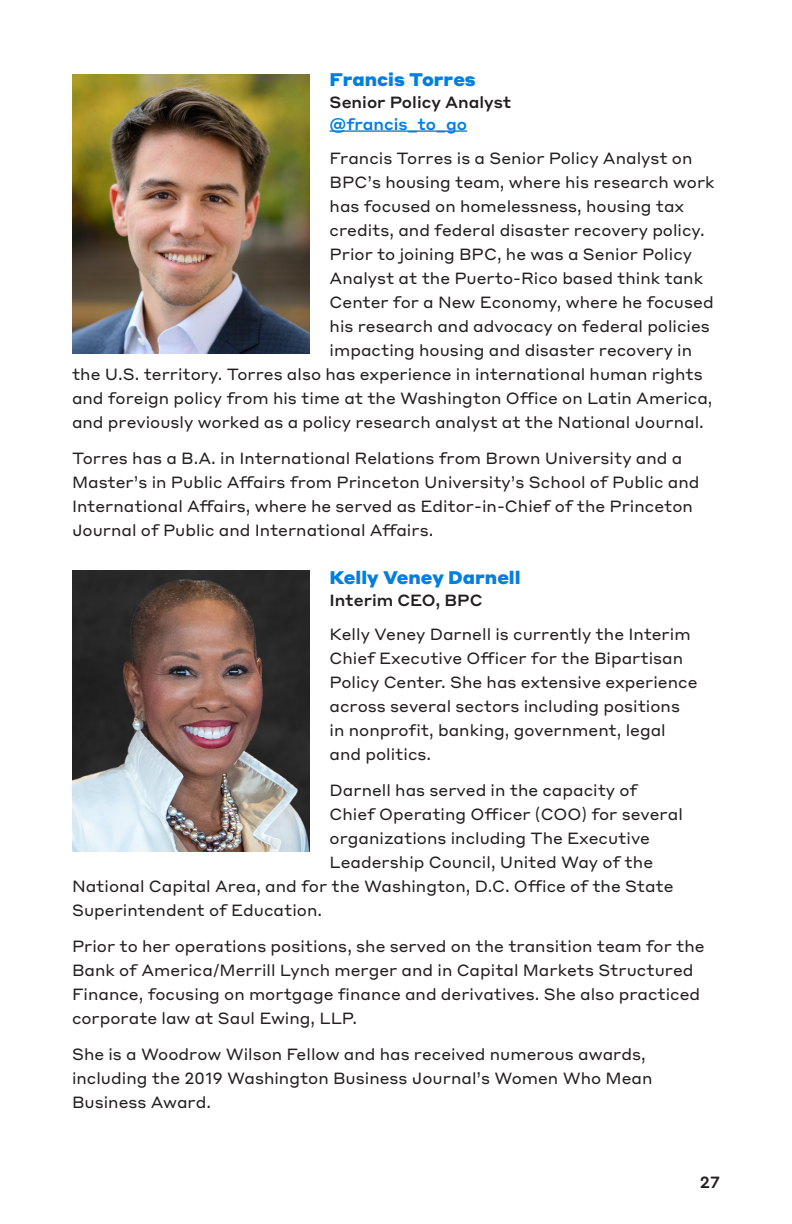
<style>
.page{position:relative;width:792px;height:1224px;background:#fff}
.page>*{position:absolute;margin:0;border:0;box-sizing:border-box;transform-origin:0 0}
.Speaker_Name{font:900 18px "Styrene A";color:#007fe1}
.Body{font:16px/24px "Styrene A";color:#231f20}
.Speaker_Title{font:500 16px/22px "Styrene A";color:#231f20}
.s1{color:#007fe1}
</style>
<div class="page">
<hr style="left:330px;top:130px;width:137px;height:2px;background:#0563c1">
<img style="left:72px;top:75px;width:238px;height:279px">
<img style="left:72px;top:570px;width:238px;height:282px">
<p class="Speaker_Name" style="left:330px;top:64px;width:148px">Francis Torres</p>
<p class="Speaker_Title" style="left:330px;top:90px;width:183px">Senior Policy Analyst <span class="s1">@francis_to_go</span></p>
<p class="Body" style="left:330px;top:145px;width:364px">Francis Torres is a Senior Policy Analyst on</p>
<p class="Body" style="left:330px;top:169px;width:387px">BPC’s housing team, where his research work</p>
<p class="Body" style="left:330px;top:193px;width:356px">has focused on homelessness, housing tax</p>
<p class="Body" style="left:330px;top:217px;width:377px">credits, and federal disaster recovery policy.</p>
<p class="Body" style="left:330px;top:241px;width:364px">Prior to joining BPC, he was a Senior Policy</p>
<p class="Body" style="left:330px;top:265px;width:375px">Analyst at the Puerto-Rico based think tank</p>
<p class="Body" style="left:330px;top:289px;width:386px">Center for a New Economy, where he focused</p>
<p class="Body" style="left:330px;top:313px;width:382px">his research and advocacy on federal policies</p>
<p class="Body" style="left:330px;top:337px;width:364px">impacting housing and disaster recovery in</p>
<p class="Body" style="left:72px;top:361px;width:632px">the U.S. territory. Torres also has experience in international human rights</p>
<p class="Body" style="left:72px;top:385px;width:642px">and foreign policy from his time at the Washington Office on Latin America,</p>
<p class="Body" style="left:72px;top:409px;width:633px">and previously worked as a policy research analyst at the National Journal.</p>
<p class="Body" style="left:72px;top:445px;width:629px">Torres has a B.A. in International Relations from Brown University and a Master’s in Public Affairs from Princeton University’s School of Public and International Affairs, where he served as Editor-in-Chief of the Princeton Journal of Public and International Affairs.</p>
<p class="Speaker_Name" style="left:330px;top:562px;width:193px">Kelly Veney Darnell</p>
<p class="Speaker_Title" style="left:330px;top:588px;width:155px">Interim CEO, BPC</p>
<p class="Body" style="left:330px;top:621px;width:369px">Kelly Veney Darnell is currently the Interim Chief Executive Officer for the Bipartisan Policy Center. She has extensive experience across several sectors including positions in nonprofit, banking, government, legal and politics.</p>
<p class="Body" style="left:330px;top:777px;width:309px">Darnell has served in the capacity of</p>
<p class="Body" style="left:330px;top:801px;width:355px">Chief Operating Officer (COO) for several</p>
<p class="Body" style="left:330px;top:825px;width:322px">organizations including The Executive</p>
<p class="Body" style="left:330px;top:849px;width:325px">Leadership Council, United Way of the</p>
<p class="Body" style="left:72px;top:873px;width:603px">National Capital Area, and for the Washington, D.C. Office of the State</p>
<p class="Body" style="left:72px;top:897px;width:252px">Superintendent of Education.</p>
<p class="Body" style="left:72px;top:933px;width:634px">Prior to her operations positions, she served on the transition team for the Bank of America/Merrill Lynch merger and in Capital Markets Structured Finance, focusing on mortgage finance and derivatives. She also practiced corporate law at Saul Ewing, LLP.</p>
<p class="Body" style="left:72px;top:1041px;width:582px">She is a Woodrow Wilson Fellow and has received numerous awards, including the 2019 Washington Business Journal’s Women Who Mean<br>Business Award.</p>
<p class="Speaker_Title" style="left:700px;top:1170px;width:22px">27</p>
</div>
